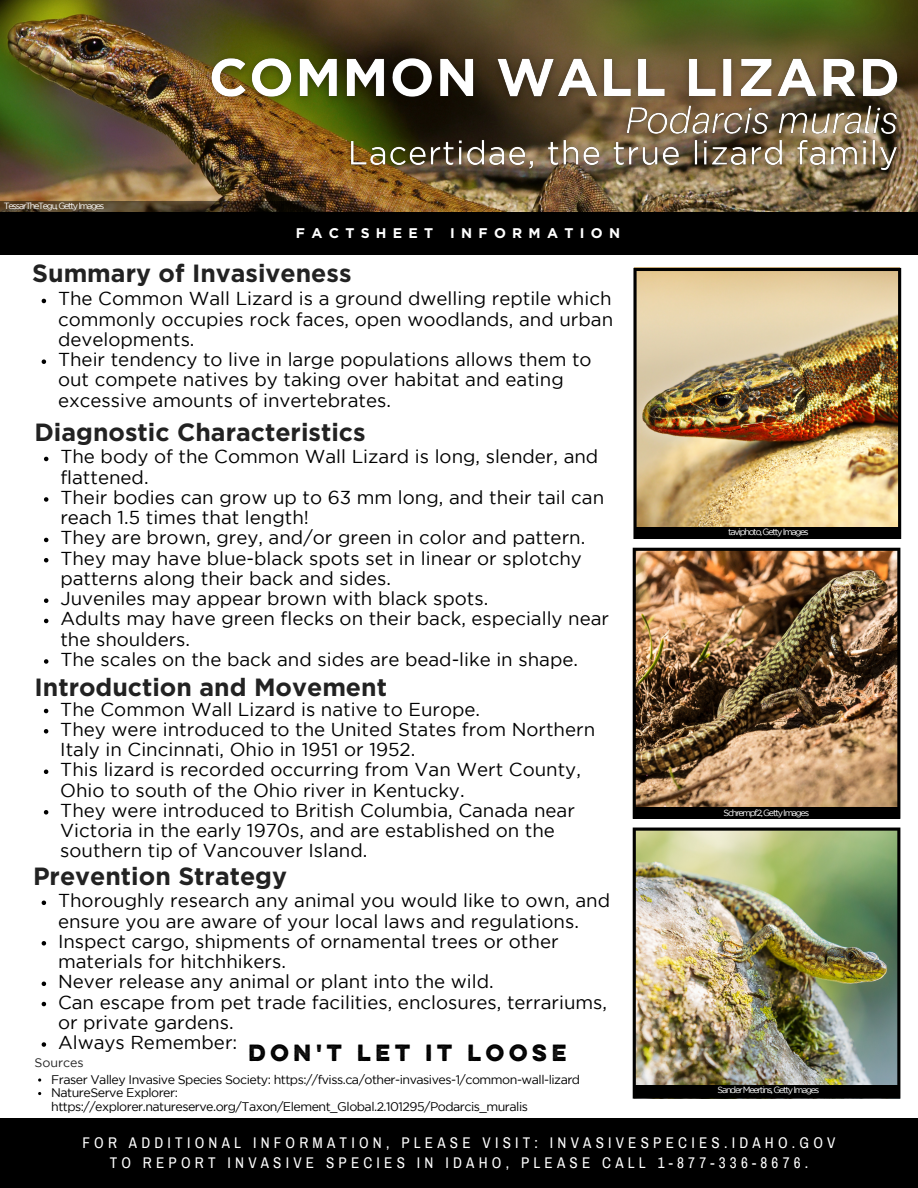
<style>
.page{position:relative;width:918px;height:1188px;background:#fff}
.page>*{position:absolute;margin:0;border:0;box-sizing:border-box;transform-origin:0 0}
.t1{font:700 24.9px "Gotham";color:#222}
.t2{font:700 21px "Lulo One";color:#000}
.t3{font:18.75px/20.2px "Gotham";color:#000}
.t4{font:15.15px "Archivo Narrow";letter-spacing:.28em;color:#fff}
.t5{font:700 13.95px "Gotham";letter-spacing:.45em;color:#fff}
.t6{font:12.45px/13.5px "Gotham";letter-spacing:-.04em;color:#000}
.t7{font:12.45px "Gotham";color:#222}
.t8{font:9px "Gotham";letter-spacing:-.14em;color:#fff}
</style>
<div class="page">
<div style="left:0;top:1118px;width:918px;height:70px;background:#000"></div>
<img style="left:0;top:0;width:918px;height:213px">
<svg style="left:0;top:201px;width:326px;height:12px;background:#3f311f"></svg>
<div style="left:0;top:213px;width:918px;height:42px;background:#000"></div>
<img style="left:633px;top:268px;width:268px;height:271px">
<img style="left:633px;top:828px;width:267px;height:271px">
<img style="left:633px;top:548px;width:267px;height:271px">
<div style="left:634px;top:807px;width:266px;height:12px;background:#000"></div>
<div style="left:636px;top:528px;width:263px;height:11px;background:#000"></div>
<div style="left:634px;top:1085px;width:266px;height:11px;background:#000"></div>
<svg style="left:42px;top:901px;width:4px;height:4px"></svg>
<svg style="left:42px;top:941px;width:4px;height:5px"></svg>
<svg style="left:42px;top:982px;width:4px;height:4px"></svg>
<svg style="left:42px;top:1002px;width:4px;height:4px"></svg>
<svg style="left:42px;top:1042px;width:4px;height:5px"></svg>
<svg style="left:44px;top:457px;width:4px;height:4px"></svg>
<svg style="left:44px;top:497px;width:4px;height:5px"></svg>
<svg style="left:44px;top:538px;width:4px;height:4px"></svg>
<svg style="left:44px;top:558px;width:4px;height:4px"></svg>
<svg style="left:44px;top:598px;width:4px;height:5px"></svg>
<svg style="left:44px;top:619px;width:4px;height:4px"></svg>
<svg style="left:44px;top:659px;width:4px;height:5px"></svg>
<svg style="left:38px;top:1078px;width:3px;height:4px"></svg>
<img style="left:195px;top:34px;width:720px;height:87px">
<img style="left:616px;top:89px;width:293px;height:65px">
<img style="left:339px;top:133px;width:567px;height:47px">
<svg style="left:44px;top:709px;width:4px;height:4px"></svg>
<svg style="left:44px;top:729px;width:4px;height:5px"></svg>
<svg style="left:44px;top:770px;width:4px;height:4px"></svg>
<svg style="left:44px;top:810px;width:4px;height:5px"></svg>
<svg style="left:42px;top:299px;width:4px;height:4px"></svg>
<svg style="left:42px;top:359px;width:4px;height:5px"></svg>
<p class="t8" style="left:4px;top:203px;width:102px">TessarTheTegu, Getty Images</p>
<p class="t5" style="left:296px;top:225px;width:326px">FACTSHEET INFORMATION</p>
<p class="t1" style="left:32px;top:259px;width:321px">Summary of Invasiveness</p>
<p class="t3" style="left:58px;top:290px;width:557px;text-align:justify">The Common Wall Lizard is a ground dwelling reptile which commonly occupies rock faces, open woodlands, and urban developments.</p>
<p class="t3" style="left:58px;top:351px;width:535px">Their tendency to live in large populations allows them to out compete natives by taking over habitat and eating excessive amounts of invertebrates.</p>
<p class="t1" style="left:35px;top:418px;width:333px">Diagnostic Characteristics</p>
<p class="t3" style="left:60px;top:448px;width:540px">The body of the Common Wall Lizard is long, slender, and flattened.</p>
<p class="t3" style="left:60px;top:489px;width:545px">Their bodies can grow up to 63 mm long, and their tail can reach 1.5 times that length!</p>
<p class="t3" style="left:60px;top:529px;width:526px">They are brown, grey, and/or green in color and pattern.</p>
<p class="t3" style="left:60px;top:549px;width:523px">They may have blue-black spots set in linear or splotchy patterns along their back and sides.</p>
<p class="t3" style="left:60px;top:590px;width:429px">Juveniles may appear brown with black spots.</p>
<p class="t3" style="left:60px;top:610px;width:550px">Adults may have green flecks on their back, especially near the shoulders.</p>
<p class="t3" style="left:60px;top:651px;width:519px">The scales on the back and sides are bead-like in shape.</p>
<p class="t1" style="left:35px;top:673px;width:354px">Introduction and Movement</p>
<p class="t3" style="left:60px;top:700px;width:421px">The Common Wall Lizard is native to Europe.</p>
<p class="t3" style="left:60px;top:720px;width:536px">They were introduced to the United States from Northern<br>Italy in Cincinnati, Ohio in 1951 or 1952.</p>
<p class="t3" style="left:60px;top:761px;width:522px">This lizard is recorded occurring from Van Wert County,<br>Ohio to south of the Ohio river in Kentucky.</p>
<p class="t3" style="left:60px;top:801px;width:516px">They were introduced to British Columbia, Canada near<br>Victoria in the early 1970s, and are established on the southern tip of Vancouver Island.</p>
<p class="t1" style="left:33px;top:862px;width:256px">Prevention Strategy</p>
<p class="t8" style="left:728px;top:529px;width:82px">taviphoto, Getty Images</p>
<p class="t8" style="left:724px;top:809px;width:87px">Schrempf2, Getty Images</p>
<p class="t3" style="left:58px;top:892px;width:554px">Thoroughly research any animal you would like to own, and ensure you are aware of your local laws and regulations.</p>
<p class="t3" style="left:58px;top:932px;width:502px">Inspect cargo, shipments of ornamental trees or other materials for hitchhikers.</p>
<p class="t3" style="left:58px;top:973px;width:437px">Never release any animal or plant into the wild.</p>
<p class="t3" style="left:58px;top:993px;width:551px">Can escape from pet trade facilities, enclosures, terrariums, or private gardens.</p>
<p class="t3" style="left:58px;top:1034px;width:181px">Always Remember:</p>
<p class="t2" style="left:248px;top:1043px;width:324px">DON'T LET IT LOOSE</p>
<p class="t7" style="left:35px;top:1057px;width:51px">Sources</p>
<p class="t6" style="left:51px;top:1073px;width:531px">Fraser Valley Invasive Species Society: https://fviss.ca/other-invasives-1/common-wall-lizard</p>
<p class="t6" style="left:51px;top:1087px;width:478px">NatureServe Explorer: https://explorer.natureserve.org/Taxon/Element_Global.2.101295/Podarcis_muralis</p>
<p class="t4" style="left:82px;top:1135px;width:755px">FOR ADDITIONAL INFORMATION, PLEASE VISIT: INVASIVESPECIES.IDAHO.GOV</p>
<p class="t4" style="left:110px;top:1155px;width:700px">TO REPORT INVASIVE SPECIES IN IDAHO, PLEASE CALL 1-877-336-8676.</p>
<p class="t8" style="left:718px;top:1086px;width:103px">Sander Meertins, Getty Images</p>
</div>
